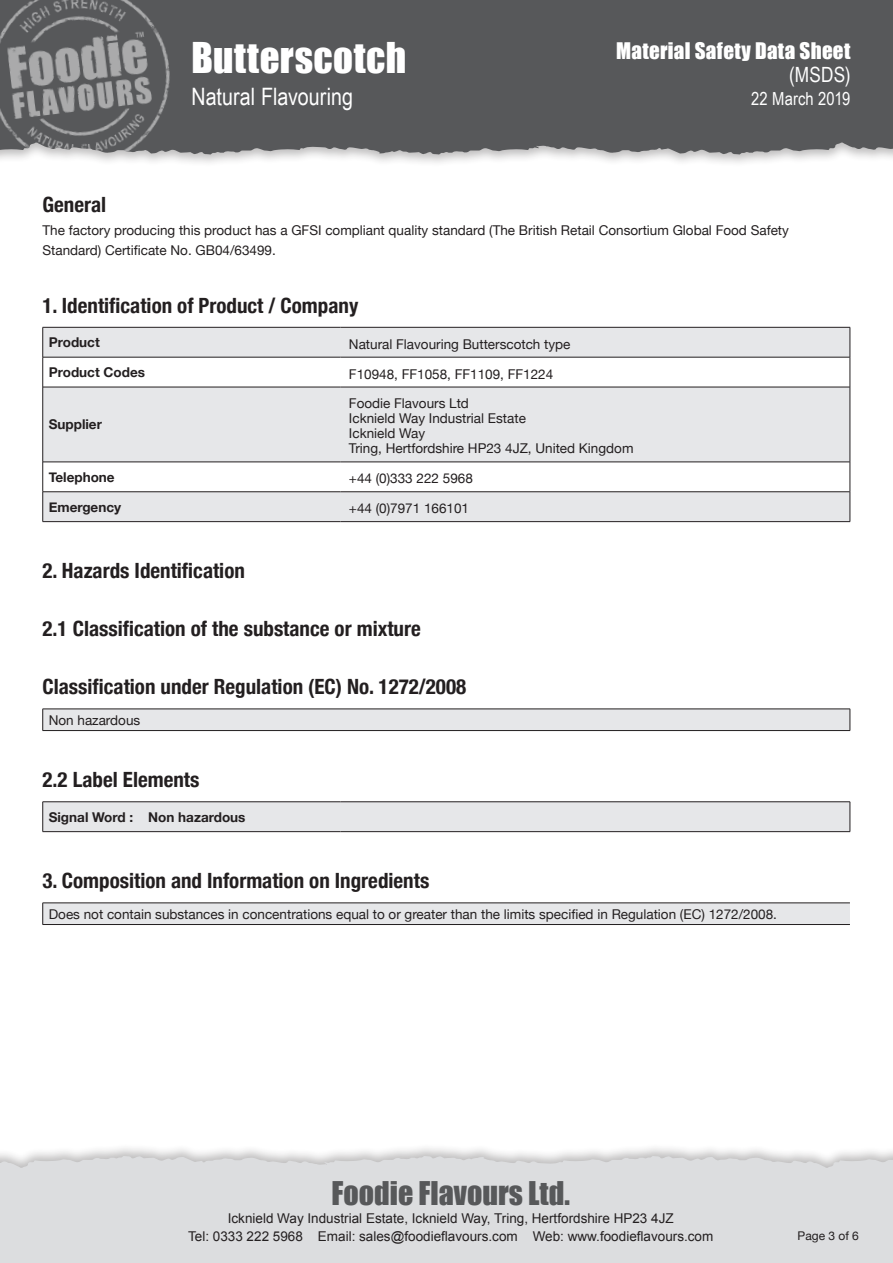
<style>
.page{position:relative;width:893px;height:1263px;background:#fff}
.page>*{position:absolute;margin:0;border:0;box-sizing:border-box;transform-origin:0 0}
.t1{font:39px "Impact";letter-spacing:.015em;color:#fff}
.t2{font:30px "Impact";color:#57585a}
.t3{font:24px "Arial Narrow";color:#fff}
.Heading_2{font:700 condensed 21px "Helvetica Neue";color:#231f20}
.t4{font:21px "Impact";letter-spacing:.015em;color:#fff}
.t5{font:21px "Arial Narrow";color:#fff}
.t6{font:18px "Arial Narrow";letter-spacing:.005em;color:#fff}
.Standard_table_text{font:13.5px/15px "Helvetica Neue";color:#231f20}
.Heading_2-2{font:13.5px/19.5px "Helvetica Neue";color:#231f20}
.t7{font:13.5px/18px "Arial";color:#231f20;text-align:center}
.Standard_Table_Label{font:13.5px "Helvetica Neue";color:#231f20}
.Standard_Table_Label-2{font:700 13.5px "Helvetica Neue";color:#231f20}
.t8{font:12px "Helvetica Neue";color:#231f20}
</style>
<div class="page">
<div style="left:0;top:1143px;width:893px;height:120px;background:#231f20;opacity:.3"></div>
<div style="left:0;top:1156px;width:893px;height:107px;background:#dcdddf"></div>
<div style="left:0;top:0;width:893px;height:167px;background:#231f20;opacity:.3"></div>
<div style="left:206px;top:0;width:687px;height:154px;background:#57585a"></div>
<img style="left:0;top:0;width:206px;height:154px">
<svg style="left:43px;top:328px;width:807px;height:193px;fill:#e6e7e9"></svg>
<hr style="left:43px;top:357px;width:297px;height:1px;background:#231f20">
<hr style="left:340px;top:357px;width:510px;height:1px;background:#231f20">
<hr style="left:43px;top:387px;width:297px;height:1px;background:#231f20">
<hr style="left:340px;top:387px;width:510px;height:1px;background:#231f20">
<hr style="left:43px;top:461px;width:297px;height:1px;background:#231f20">
<hr style="left:340px;top:461px;width:510px;height:1px;background:#231f20">
<hr style="left:43px;top:491px;width:297px;height:1px;background:#231f20">
<hr style="left:340px;top:491px;width:510px;height:1px;background:#231f20">
<hr style="left:43px;top:327px;width:297px;height:1px;background:#231f20">
<hr style="left:42px;top:327px;width:1px;height:30px;background:#231f20">
<hr style="left:340px;top:327px;width:510px;height:1px;background:#231f20">
<hr style="left:850px;top:327px;width:1px;height:30px;background:#231f20">
<hr style="left:42px;top:357px;width:1px;height:30px;background:#231f20">
<hr style="left:850px;top:357px;width:1px;height:30px;background:#231f20">
<hr style="left:42px;top:387px;width:1px;height:75px;background:#231f20">
<hr style="left:850px;top:387px;width:1px;height:75px;background:#231f20">
<hr style="left:42px;top:462px;width:1px;height:30px;background:#231f20">
<hr style="left:850px;top:462px;width:1px;height:30px;background:#231f20">
<svg style="left:42px;top:492px;width:1px;height:29px"></svg>
<svg style="left:850px;top:492px;width:1px;height:29px"></svg>
<hr style="left:43px;top:521px;width:297px;height:1px;background:#231f20">
<hr style="left:340px;top:521px;width:510px;height:1px;background:#231f20">
<div style="left:43px;top:709px;width:807px;height:21px;background:#e6e7e9"></div>
<hr style="left:43px;top:709px;width:807px;height:1px;background:#231f20">
<svg style="left:42px;top:709px;width:1px;height:21px"></svg>
<svg style="left:850px;top:709px;width:1px;height:21px"></svg>
<hr style="left:43px;top:730px;width:807px;height:1px;background:#231f20">
<hr style="left:43px;top:801px;width:297px;height:1px;background:#231f20">
<hr style="left:340px;top:801px;width:510px;height:1px;background:#231f20">
<div style="left:42px;top:802px;width:809px;height:30px;background:#e6e7e9"></div>
<hr style="left:43px;top:831px;width:297px;height:1px;background:#231f20">
<hr style="left:340px;top:831px;width:510px;height:1px;background:#231f20">
<div style="left:43px;top:903px;width:807px;height:21px;background:#e6e7e9"></div>
<hr style="left:43px;top:903px;width:807px;height:1px;background:#231f20">
<svg style="left:42px;top:903px;width:1px;height:21px"></svg>
<hr style="left:43px;top:924px;width:807px;height:1px;background:#231f20">
<h1 class="t1" style="left:191px;top:28px;width:216px">Butterscotch</h1>
<p class="t3" style="left:191px;top:79px;width:163px">Natural Flavouring</p>
<p class="t4" style="left:616px;top:35px;width:236px">Material Safety Data Sheet</p>
<p class="t5" style="left:789px;top:59px;width:63px">(MSDS)</p>
<p class="t6" style="left:751px;top:85px;width:101px">22 March 2019</p>
<p class="Heading_2" style="left:43px;top:187px;width:65px">General</p>
<p class="Heading_2-2" style="left:43px;top:221px;width:748px">The factory producing this product has a GFSI compliant quality standard (The British Retail Consortium Global Food Safety<br>Standard) Certificate No. GB04/63499.</p>
<p class="Heading_2" style="left:43px;top:288px;width:317px">1. Identification of Product / Company</p>
<p class="Standard_Table_Label-2" style="left:49px;top:332px;width:53px">Product</p>
<p class="Standard_table_text" style="left:349px;top:337px;width:223px">Natural Flavouring Butterscotch type</p>
<p class="Standard_Table_Label-2" style="left:49px;top:361px;width:98px">Product Codes</p>
<p class="Standard_table_text" style="left:349px;top:367px;width:206px">F10948, FF1058, FF1109, FF1224</p>
<p class="Standard_Table_Label-2" style="left:49px;top:414px;width:55px">Supplier</p>
<p class="Standard_table_text" style="left:349px;top:397px;width:286px">Foodie Flavours Ltd<br>Icknield Way Industrial Estate<br>Icknield Way<br>Tring, Hertfordshire HP23 4JZ, United Kingdom</p>
<p class="Standard_Table_Label-2" style="left:49px;top:466px;width:67px">Telephone</p>
<p class="Standard_table_text" style="left:349px;top:472px;width:125px">+44 (0)333 222 5968</p>
<p class="Standard_Table_Label-2" style="left:49px;top:496px;width:74px">Emergency</p>
<p class="Standard_table_text" style="left:349px;top:502px;width:122px">+44 (0)7971 166101</p>
<p class="Heading_2" style="left:43px;top:553px;width:204px">2. Hazards Identification</p>
<p class="Heading_2" style="left:43px;top:611px;width:380px">2.1 Classification of the substance or mixture</p>
<p class="Heading_2" style="left:43px;top:669px;width:425px">Classification under Regulation (EC) No. 1272/2008</p>
<p class="Standard_table_text" style="left:49px;top:713px;width:93px">Non hazardous</p>
<p class="Heading_2" style="left:43px;top:762px;width:158px">2.2 Label Elements</p>
<p class="Standard_Table_Label-2" style="left:49px;top:806px;width:198px">Signal Word : Non hazardous</p>
<p class="Heading_2" style="left:43px;top:863px;width:388px">3. Composition and Information on Ingredients</p>
<p class="Standard_Table_Label" style="left:49px;top:904px;width:730px">Does not contain substances in concentrations equal to or greater than the limits specified in Regulation (EC) 1272/2008.</p>
<h2 class="t2" style="left:332px;top:1170px;width:240px">Foodie Flavours Ltd.</h2>
<p class="t7" style="left:188px;top:1209px;width:527px">Icknield Way Industrial Estate, Icknield Way, Tring, Hertfordshire HP23 4JZ<br>Tel: 0333 222 5968 Email: sales@foodieflavours.com Web: www.foodieflavours.com</p>
<p class="t8" style="left:798px;top:1227px;width:63px">Page 3 of 6</p>
</div>
